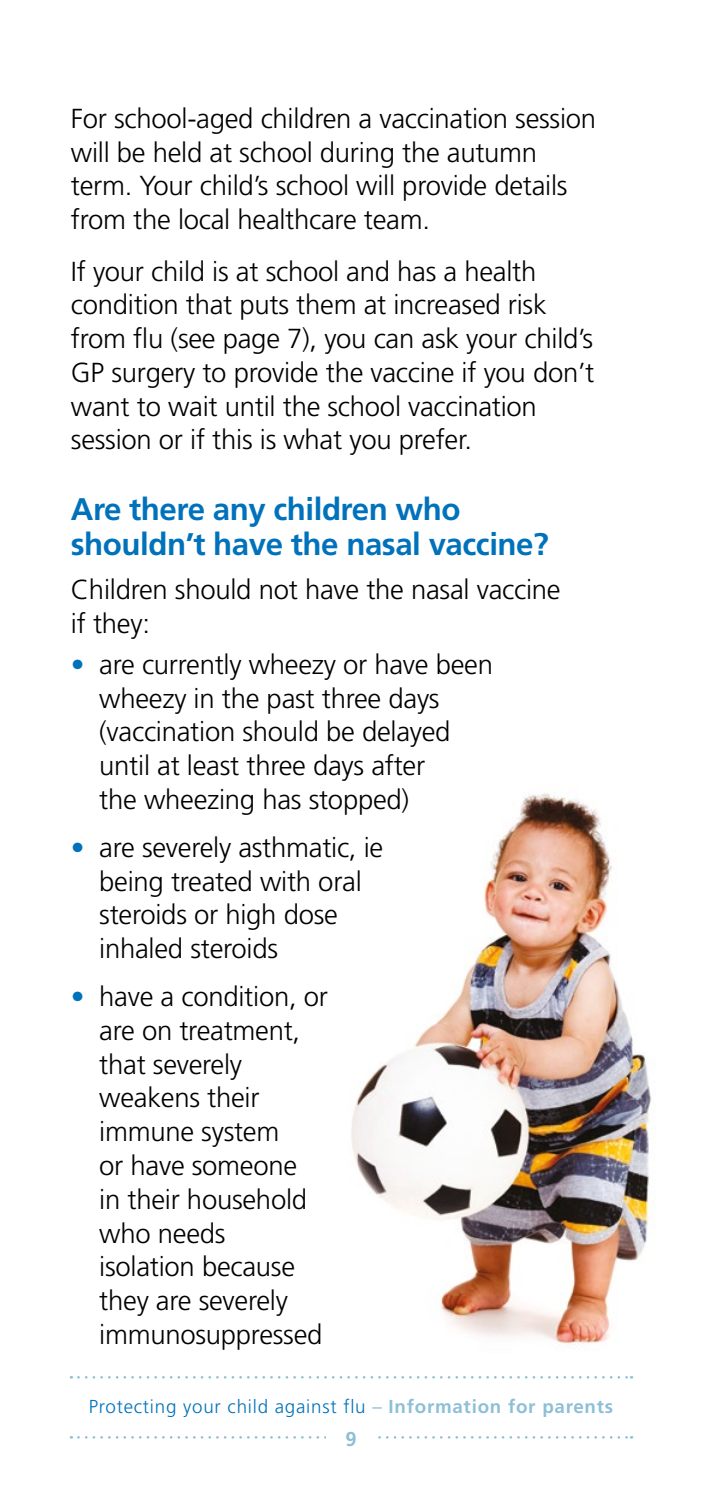
<style>
.page{position:relative;width:702px;height:1489px;background:#fff}
.page>*{position:absolute;margin:0;border:0;box-sizing:border-box;transform-origin:0 0}
.t1{font:700 31.25px/35px "Frutiger";letter-spacing:-.015em;color:#0072bb}
.t2{font:300 27.5px/33.8px "Frutiger";letter-spacing:-.01em;color:#000}
.t3{font:700 20px "Frutiger";color:#8ebfd6}
.t4{font:300 18.75px "Frutiger";letter-spacing:.04em;color:#0072bb}
.s1{color:#0072bb}
.s2{font-weight:400;color:#8ebfd6}
.s3{font-weight:700;color:#8ebfd6}
</style>
<div class="page">
<img style="left:351px;top:792px;width:300px;height:553px">
<svg style="left:78px;top:1436px;width:554px;height:2px"></svg>
<svg style="left:78px;top:1376px;width:554px;height:2px"></svg>
<div style="left:326px;top:1416px;width:50px;height:42px;background:#fff"></div>
<p class="t2" style="left:71px;top:101px;width:526px">For school-aged children a vaccination session will be held at school during the autumn term. Your child’s school will provide details from the local healthcare team.</p>
<p class="t2" style="left:71px;top:254px;width:524px">If your child is at school and has a health condition that puts them at increased risk from flu (see page 7), you can ask your child’s GP surgery to provide the vaccine if you don’t want to wait until the school vaccination session or if this is what you prefer.</p>
<p class="t1" style="left:71px;top:491px;width:479px">Are there any children who shouldn’t have the nasal vaccine?</p>
<p class="t2" style="left:71px;top:572px;width:491px">Children should not have the nasal vaccine if they:</p>
<p class="t2" style="left:99px;top:647px;width:395px;text-indent:-28px"><span class="s1">•</span> are currently wheezy or have been wheezy in the past three days (vaccination should be delayed until at least three days after<br>the wheezing has stopped)</p>
<p class="t2" style="left:99px;top:830px;width:285px;text-indent:-28px"><span class="s1">•</span> are severely asthmatic, ie being treated with oral steroids or high dose inhaled steroids</p>
<p class="t2" style="left:99px;top:979px;width:230px;text-indent:-28px"><span class="s1">•</span> have a condition, or are on treatment, that severely weakens their immune system<br>or have someone<br>in their household who needs isolation because they are severely immunosuppressed</p>
<p class="t4" style="left:89px;top:1395px;width:526px">Protecting your child against flu <span class="s2">–</span> <span class="s3">Information for parents</span></p>
<p class="t3" style="left:345px;top:1426px;width:13px">9</p>
</div>
